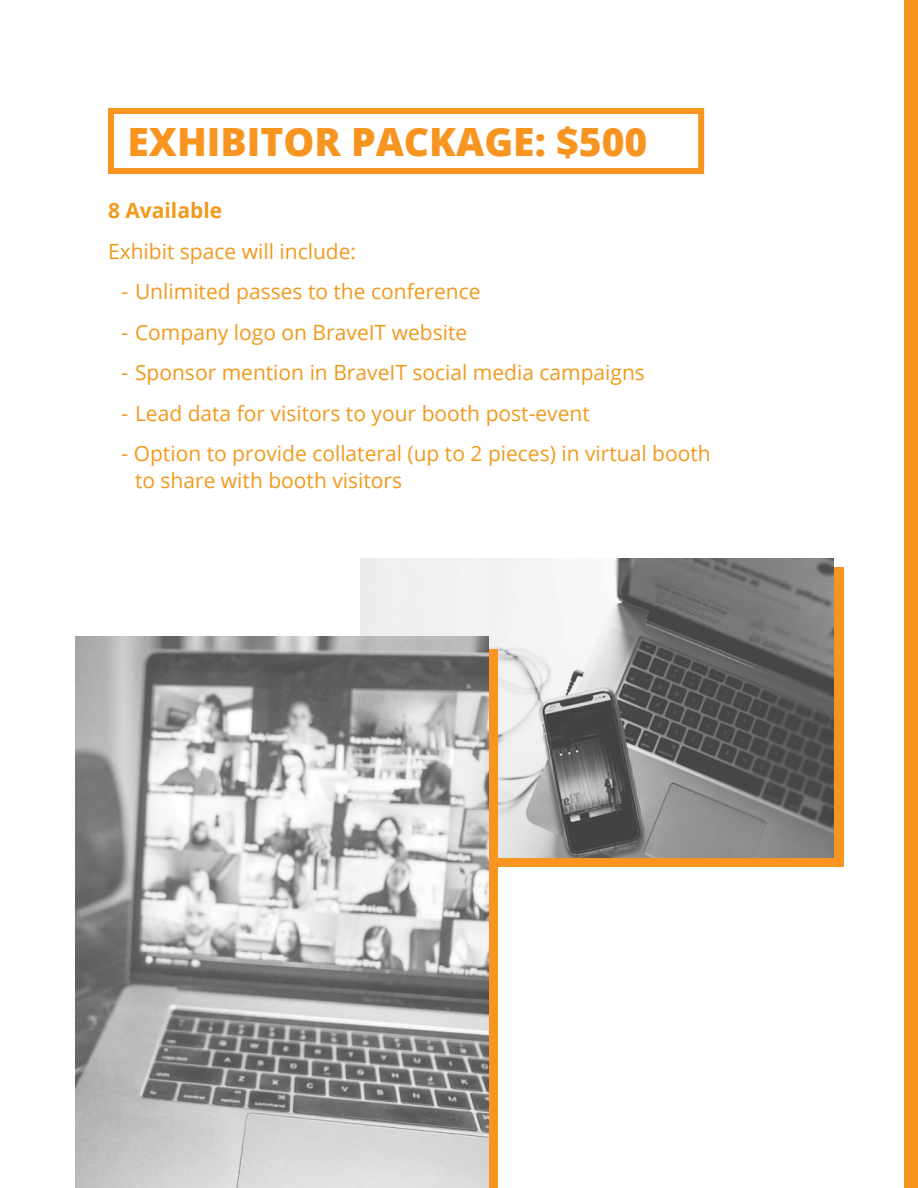
<style>
.page{position:relative;width:918px;height:1188px;background:#fff}
.page>*{position:absolute;margin:0;border:0;box-sizing:border-box;transform-origin:0 0}
.t1{font:800 39px "Open Sans";color:#f89521}
.t2{font:21px/27px "Open Sans";color:#f2991c}
.t3{font:700 21px "Open Sans";color:#f2991c}
</style>
<div class="page">
<div style="left:371px;top:568px;width:472px;height:299px;background:#f89521"></div>
<div style="left:108px;top:108px;width:596px;height:66px;border:6px solid #f89521"></div>
<img style="left:361px;top:558px;width:472px;height:300px">
<div style="left:110px;top:649px;width:388px;height:539px;background:#f89521"></div>
<img style="left:76px;top:636px;width:412px;height:552px">
<div style="left:904px;top:0;width:14px;height:1188px;background:#f89521"></div>
<h1 class="t1" style="left:127px;top:112px;width:522px">EXHIBITOR PACKAGE: $500</h1>
<p class="t3" style="left:108px;top:196px;width:116px">8 Available</p>
<p class="t2" style="left:108px;top:237px;width:250px">Exhibit space will include:</p>
<p class="t2" style="left:122px;top:278px;width:361px">- Unlimited passes to the conference</p>
<p class="t2" style="left:122px;top:318px;width:347px">- Company logo on BraveIT website</p>
<p class="t2" style="left:122px;top:359px;width:525px">- Sponsor mention in BraveIT social media campaigns</p>
<p class="t2" style="left:122px;top:399px;width:470px">- Lead data for visitors to your booth post-event</p>
<p class="t2" style="left:135px;top:440px;width:577px;text-indent:-14px">- Option to provide collateral (up to 2 pieces) in virtual booth to share with booth visitors</p>
</div>
